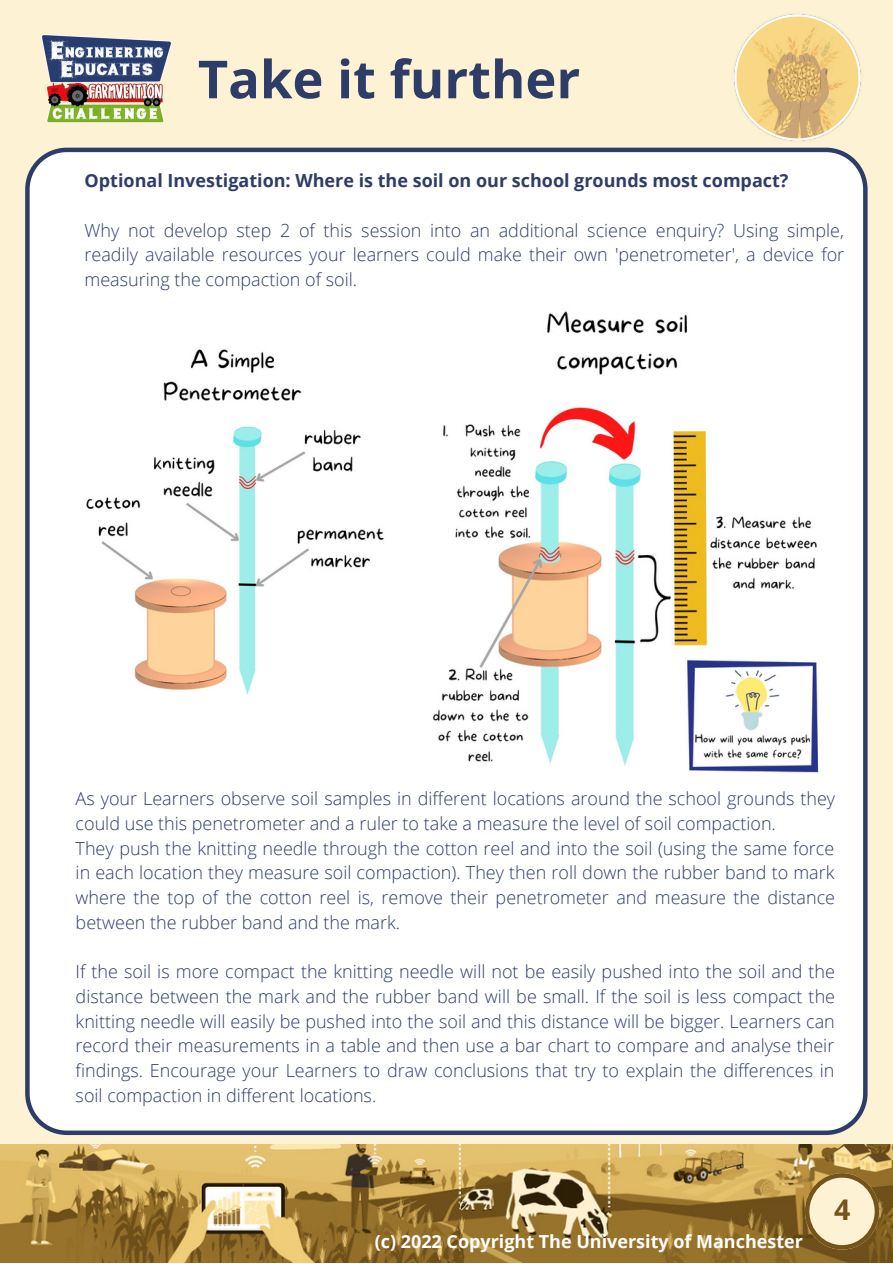
<style>
.page{position:relative;width:893px;height:1264px;background:#fff}
.page>*{position:absolute;margin:0;border:0;box-sizing:border-box;transform-origin:0 0}
.t1{font:700 52.5px "Open Sans";color:#2e3d68}
.t2{font:700 28.5px "Open Sans";color:#74541a}
.t3{font:300 18px/24.8px "Open Sans";color:#2e3d68;text-align:justify}
.t4{font:700 18px "Open Sans";color:#2e3d68}
.t5{font:700 18px "Open Sans";color:#fff}
</style>
<div class="page">
<div style="left:0;top:0;width:892px;height:1262px;background:#fef2d4"></div>
<img style="left:734px;top:14px;width:127px;height:127px">
<img style="left:0;top:1144px;width:892px;height:118px">
<svg style="left:804px;top:1173px;width:75px;height:76px"></svg>
<div style="left:25px;top:148px;width:842px;height:986px;background:#fff"></div>
<img style="left:41px;top:34px;width:131px;height:89px">
<img style="left:50px;top:297px;width:364px;height:516px">
<img style="left:414px;top:290px;width:411px;height:581px">
<h1 class="t1" style="left:198px;top:42px;width:384px">Take it further</h1>
<p class="t4" style="left:85px;top:168px;width:705px">Optional Investigation: Where is the soil on our school grounds most compact?</p>
<p class="t3" style="left:85px;top:217px;width:761px">Why not develop step 2 of this session into an additional science enquiry? Using simple, readily available resources your learners could make their own 'penetrometer', a device for measuring the compaction of soil.</p>
<p class="t3" style="left:76px;top:785px;width:761px;text-align:left">As your Learners observe soil samples in different locations around the school grounds they could use this penetrometer and a ruler to take a measure the level of soil compaction.<br>They push the knitting needle through the cotton reel and into the soil (using the same force in each location they measure soil compaction). They then roll down the rubber band to mark where the top of the cotton reel is, remove their penetrometer and measure the distance between the rubber band and the mark.</p>
<p class="t3" style="left:76px;top:958px;width:761px">If the soil is more compact the knitting needle will not be easily pushed into the soil and the distance between the mark and the rubber band will be small. If the soil is less compact the knitting needle will easily be pushed into the soil and this distance will be bigger. Learners can record their measurements in a table and then use a bar chart to compare and analyse their findings. Encourage your Learners to draw conclusions that try to explain the differences in soil compaction in different locations.</p>
<p class="t5" style="left:375px;top:1228px;width:430px">(c) 2022 Copyright The University of Manchester</p>
<h2 class="t2" style="left:834px;top:1189px;width:18px">4</h2>
</div>
